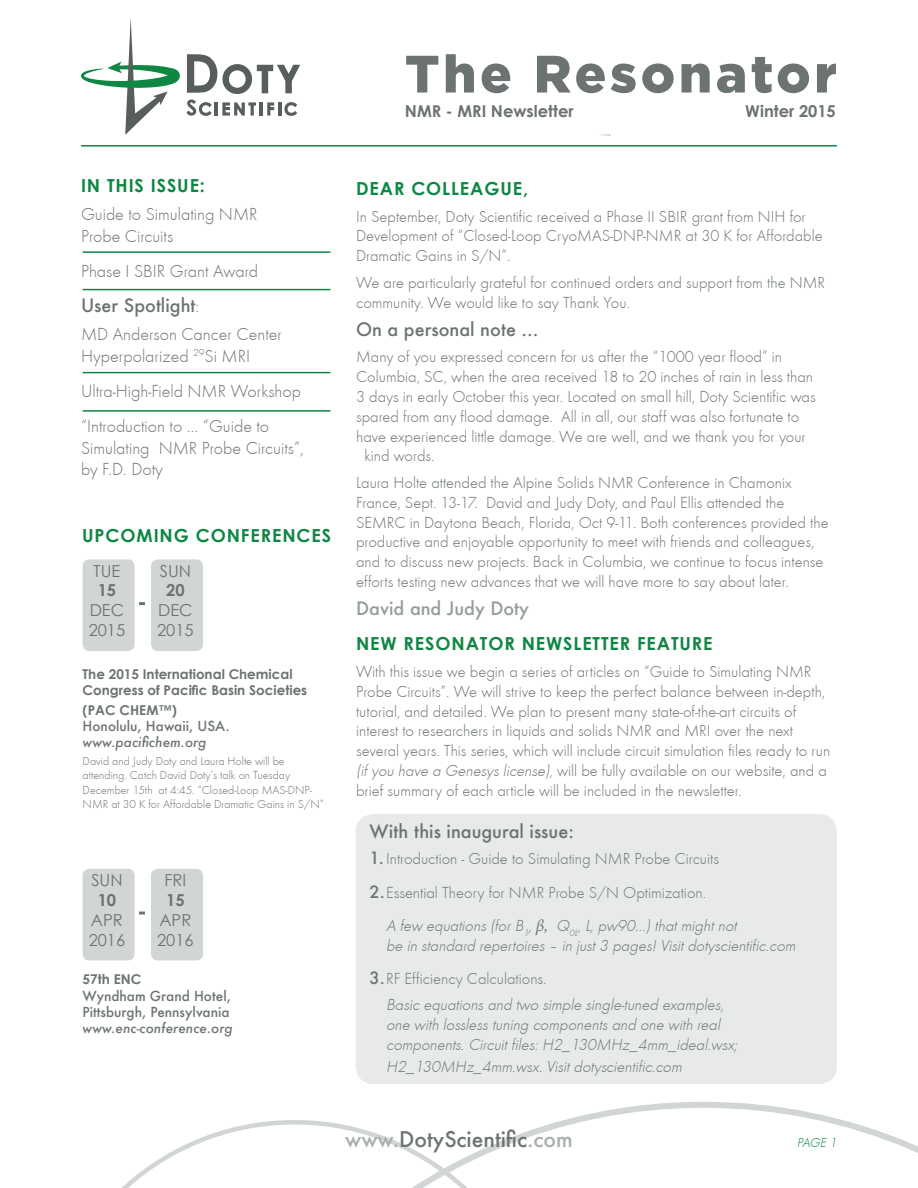
<style>
.page{position:relative;width:918px;height:1188px;background:#fff}
.page>*{position:absolute;margin:0;border:0;box-sizing:border-box;transform-origin:0 0}
.t1{font:900 52.5px "Gotham";letter-spacing:.07em;color:#6d7373}
.t2{font:500 21px "Futura";color:#6d7373}
.t3{font:18px/21.6px "Futura T Light";color:#6d7373}
.t4{font:700 18px "Century Gothic";letter-spacing:.05em;color:#0e8743}
.t5{font:500 18px "Futura";color:#6d7373}
.t6{font:500 18px "Futura";color:#959c9d}
.t7{font:16.5px/19.8px "Futura T Light";color:#6d7373}
.t8{font:italic 16.5px/19.8px "Futura T Light";color:#6d7373}
.t9{font:16.5px/19.8px "Century Gothic";color:#6d7373}
.t10{font:700 16.5px "Century Gothic";color:#6d7373}
.t11{font:700 16.35px "Century Gothic";color:#6d7373}
.t12{font:700 13.5px/16.2px "Century Gothic";color:#6d7373}
.t13{font:500 13.5px/16.2px "Futura";color:#6d7373}
.t14{font:italic 500 13.5px "Futura";color:#6d7373}
.t15{font:italic 13.5px "Futura T Light";color:#0e8743}
.t16{font:12px/14.4px "Futura T Light";color:#6d7373}
.s1{font-family:"Futura T Light";font-weight:400}
.s2{font-style:italic}
.s3{font-family:"Futura";font-weight:500}
.s4{font-family:"Minion Pro"}
.s5{font-family:"Futura";font-weight:500;font-style:normal}
.s6{font-style:normal}
.s7{color:#a9afb0}
</style>
<div class="page">
<svg style="left:122px;top:1155px;width:44px;height:33px"></svg>
<svg style="left:166px;top:1102px;width:752px;height:86px"></svg>
<svg style="left:81px;top:18px;width:219px;height:117px"></svg>
<div style="left:356px;top:814px;width:481px;height:270px;background:#e8eaea;border-radius:18px"></div>
<hr style="left:81px;top:145px;width:756px;height:1px;background:#0e8743">
<div style="left:83px;top:559px;width:52px;height:92px;background:#d1d5d6;border-radius:7px"></div>
<div style="left:83px;top:869px;width:52px;height:91px;background:#d1d5d6;border-radius:7px"></div>
<div style="left:151px;top:559px;width:52px;height:92px;background:#d1d5d6;border-radius:7px"></div>
<div style="left:151px;top:869px;width:52px;height:91px;background:#d1d5d6;border-radius:7px"></div>
<svg style="left:139px;top:602px;width:6px;height:3px"></svg>
<svg style="left:139px;top:912px;width:6px;height:3px"></svg>
<hr style="left:83px;top:251px;width:247px;height:2px;background:#0e8743">
<hr style="left:83px;top:289px;width:247px;height:1px;background:#0e8743">
<hr style="left:83px;top:372px;width:247px;height:1px;background:#0e8743">
<hr style="left:83px;top:410px;width:247px;height:2px;background:#0e8743">
<h1 class="t1" style="left:405px;top:38px;width:433px">The Resonator</h1>
<p class="t11" style="left:405px;top:101px;width:170px">NMR - MRI Newsletter</p>
<p class="t11" style="left:745px;top:101px;width:92px">Winter 2015</p>
<p class="t4" style="left:81px;top:174px;width:126px">IN THIS ISSUE:</p>
<p class="t3" style="left:81px;top:203px;width:178px">Guide to Simulating NMR<br>Probe Circuits</p>
<p class="t3" style="left:81px;top:260px;width:179px">Phase I SBIR Grant Award</p>
<p class="t5" style="left:81px;top:293px;width:120px">User Spotlight<span class="s1">:</span></p>
<p class="t3" style="left:81px;top:324px;width:203px">MD Anderson Cancer Center<br>Hyperpolarized <sup>29</sup>Si MRI</p>
<p class="t3" style="left:81px;top:374px;width:222px;line-height:35.1px">Ultra-High-Field NMR Workshop “Introduction to … “Guide to</p>
<p class="t3" style="left:81px;top:437px;width:224px">Simulating NMR Probe Circuits”, by F.D. Doty</p>
<p class="t4" style="left:82px;top:525px;width:250px">UPCOMING CONFERENCES</p>
<p class="t9" style="left:94px;top:561px;width:28px">TUE</p>
<p class="t10" style="left:98px;top:580px;width:20px">15</p>
<p class="t9" style="left:89px;top:600px;width:38px">DEC<br>2015</p>
<p class="t9" style="left:160px;top:561px;width:33px">SUN</p>
<p class="t10" style="left:166px;top:580px;width:20px">20</p>
<p class="t9" style="left:157px;top:600px;width:38px">DEC<br>2015</p>
<p class="t12" style="left:83px;top:665px;width:226px">The 2015 International Chemical<br>Congress of Pacific Basin Societies</p>
<p class="t12" style="left:83px;top:701px;width:96px">(PAC CHEM™)</p>
<p class="t13" style="left:83px;top:718px;width:149px">Honolulu, Hawaii, USA.</p>
<p class="t14" style="left:83px;top:733px;width:125px">www.pacifichem.org</p>
<p class="t16" style="left:83px;top:754px;width:243px">David and Judy Doty and Laura Holte will be attending. Catch David Doty’s talk on Tuesday December 15th at 4:45. “Closed-Loop MAS-DNP-NMR at 30 K for Affordable Dramatic Gains in S/N”</p>
<p class="t9" style="left:91px;top:870px;width:33px">SUN</p>
<p class="t10" style="left:98px;top:890px;width:20px">10</p>
<p class="t9" style="left:89px;top:910px;width:38px">APR<br>2016</p>
<p class="t9" style="left:165px;top:870px;width:23px">FRI</p>
<p class="t10" style="left:166px;top:890px;width:20px">15</p>
<p class="t9" style="left:157px;top:910px;width:38px">APR<br>2016</p>
<p class="t12" style="left:83px;top:971px;width:60px">57th ENC</p>
<p class="t13" style="left:83px;top:987px;width:150px">Wyndham Grand Hotel,<br>Pittsburgh, Pennsylvania</p>
<p class="t14" style="left:83px;top:1019px;width:152px">www.enc-conference.org</p>
<p class="t4" style="left:356px;top:177px;width:174px">DEAR COLLEAGUE,</p>
<p class="t7" style="left:356px;top:206px;width:468px">In September, Doty Scientific received a Phase II SBIR grant from NIH for<br>Development of “Closed-Loop CryoMAS-DNP-NMR at 30 K for Affordable<br>Dramatic Gains in S/N”.</p>
<p class="t7" style="left:356px;top:273px;width:471px">We are particularly grateful for continued orders and support from the NMR community. We would like to say Thank You.</p>
<p class="t5" style="left:356px;top:317px;width:184px">On a personal note …</p>
<p class="t7" style="left:356px;top:347px;width:428px">Many of you expressed concern for us after the “1000 year flood” in</p>
<p class="t7" style="left:356px;top:367px;width:458px">Columbia, SC, when the area received 18 to 20 inches of rain in less than</p>
<p class="t7" style="left:356px;top:387px;width:461px">3 days in early October this year. Located on small hill, Doty Scientific was</p>
<p class="t7" style="left:356px;top:407px;width:445px">spared from any flood damage. All in all, our staff was also fortunate to</p>
<p class="t7" style="left:356px;top:426px;width:451px">have experienced little damage. We are well, and we thank you for your</p>
<p class="t7" style="left:364px;top:446px;width:72px">kind words.</p>
<p class="t7" style="left:356px;top:473px;width:474px">Laura Holte attended the Alpine Solids NMR Conference in Chamonix France, Sept. 13-17. David and Judy Doty, and Paul Ellis attended the SEMRC in Daytona Beach, Florida, Oct 9-11. Both conferences provided the productive and enjoyable opportunity to meet with friends and colleagues, and to discuss new projects. Back in Columbia, we continue to focus intense efforts testing new advances that we will have more to say about later.</p>
<p class="t6" style="left:356px;top:596px;width:174px">David and Judy Doty</p>
<p class="t4" style="left:356px;top:633px;width:358px">NEW RESONATOR NEWSLETTER FEATURE</p>
<p class="t7" style="left:356px;top:662px;width:476px">With this issue we begin a series of articles on “Guide to Simulating NMR Probe Circuits”. We will strive to keep the perfect balance between in-depth, tutorial, and detailed. We plan to present many state-of-the-art circuits of interest to researchers in liquids and solids NMR and MRI over the next several years. This series, which will include circuit simulation files ready to run <span class="s2">(ifyou have a Genesyslicense)</span>, will be fully available on our website, and a brief summary of each article will be included in the newsletter.</p>
<p class="t5" style="left:370px;top:819px;width:206px">With this inaugural issue:</p>
<p class="t7" style="left:370px;top:849px;width:351px"><span class="s3">1.</span>Introduction - Guide to Simulating NMR Probe Circuits</p>
<p class="t7" style="left:370px;top:882px;width:338px"><span class="s3">2.</span>Essential Theory for NMR Probe S/N Optimization.</p>
<p class="t8" style="left:386px;top:916px;width:355px">A few equations(forB<sub>1</sub>,<span class="s4">β,</span> Q<sub>0L</sub>,L,pw90…)thatmightnot</p>
<p class="t8" style="left:370px;top:929px;width:431px;line-height:33.3px;text-indent:17px">be in standard repertoires– in just3 pages! Visitdotyscientific.com<br><span class="s5">3.</span><span class="s6">RF Efficiency Calculations.</span></p>
<p class="t8" style="left:386px;top:995px;width:356px">Basic equationsand two simple single-tuned examples, one with losslesstuning componentsand one with real components.Circuitfiles:H2_130MHz_4mm_ideal.wsx;</p>
<p class="t8" style="left:386px;top:1056px;width:301px">H2_130MHz_4mm.wsx.Visitdotyscientific.com</p>
<p class="t2" style="left:345px;top:1124px;width:229px"><span class="s7">www.</span>DotyScientific<span class="s7">.com</span></p>
<p class="t15" style="left:797px;top:1135px;width:45px">PAGE 1</p>
</div>
